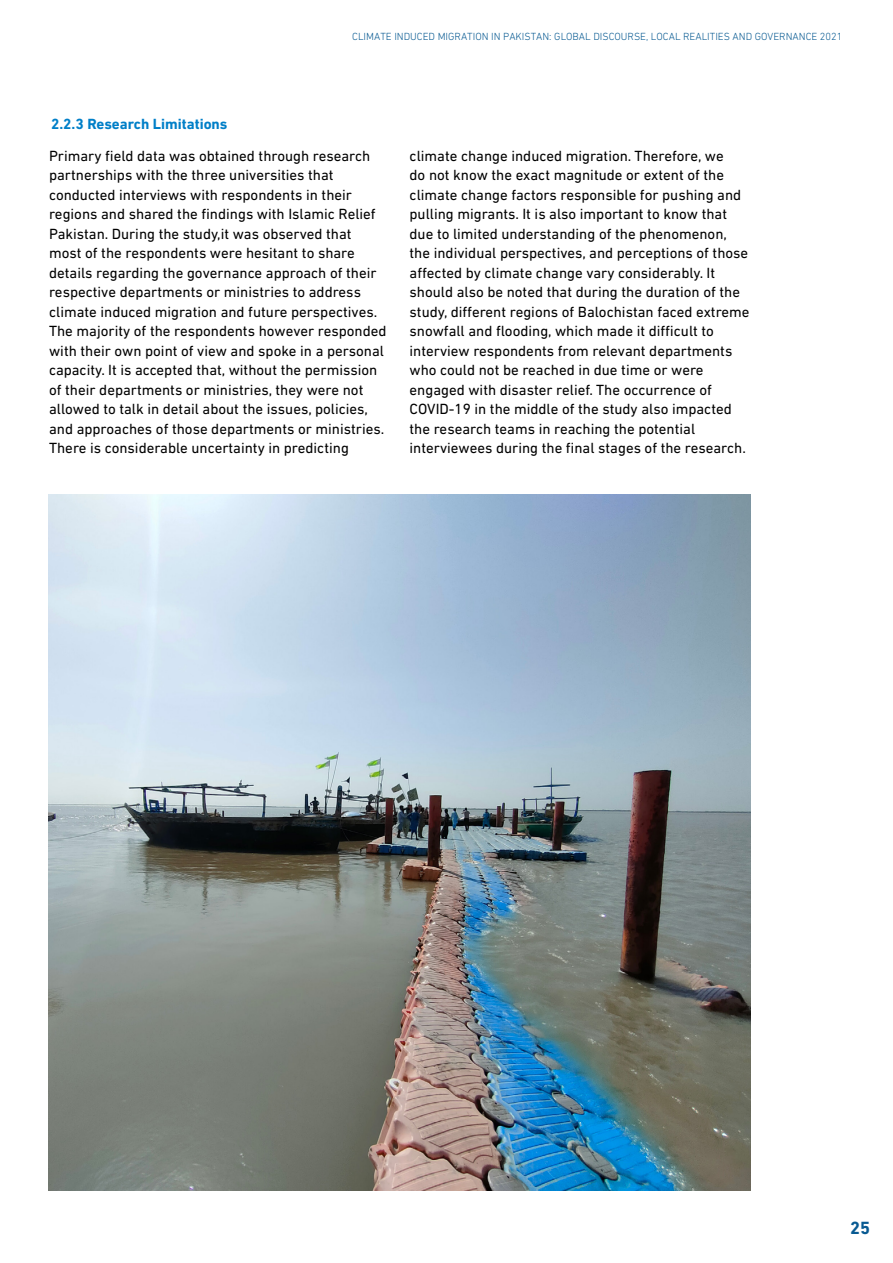
<style>
.page{position:relative;width:893px;height:1263px;background:#fff}
.page>*{position:absolute;margin:0;border:0;box-sizing:border-box;transform-origin:0 0}
.t1{font:700 18px "DIN Next LT Pro";color:#085a92}
.t2{font:15px/19.5px "DIN Next LT Pro";color:#000}
.t3{font:700 15px "DIN Next LT Pro";color:#007fc8}
.t4{font:300 10.5px "DIN Next LT Pro";color:#085a92}
</style>
<div class="page">
<img style="left:49px;top:495px;width:701px;height:695px">
<p class="t3" style="left:51px;top:115px;width:178px">2.2.3 Research Limitations</p>
<p class="t4" style="left:352px;top:30px;width:492px">CLIMATE INDUCED MIGRATION IN PAKISTAN: GLOBAL DISCOURSE, LOCAL REALITIES AND GOVERNANCE 2021</p>
<p class="t2" style="left:49px;top:146px;width:339px">Primary field data was obtained through research partnerships with the three universities that conducted interviews with respondents in their regions and shared the findings with Islamic Relief Pakistan. During the study,it was observed that most of the respondents were hesitant to share details regarding the governance approach of their respective departments or ministries to address climate induced migration and future perspectives.<br>The majority of the respondents however responded with their own point of view and spoke in a personal capacity. It is accepted that, without the permission of their departments or ministries, they were not allowed to talk in detail about the issues, policies, and approaches of those departments or ministries.<br>There is considerable uncertainty in predicting</p>
<p class="t2" style="left:410px;top:146px;width:341px">climate change induced migration. Therefore, we<br>do not know the exact magnitude or extent of the climate change factors responsible for pushing and pulling migrants. It is also important to know that due to limited understanding of the phenomenon, the individual perspectives, and perceptions of those affected by climate change vary considerably. It should also be noted that during the duration of the study, different regions of Balochistan faced extreme snowfall and flooding, which made it difficult to interview respondents from relevant departments who could not be reached in due time or were engaged with disaster relief. The occurrence of COVID-19 in the middle of the study also impacted the research teams in reaching the potential interviewees during the final stages of the research.</p>
<p class="t1" style="left:850px;top:1217px;width:22px">25</p>
</div>
